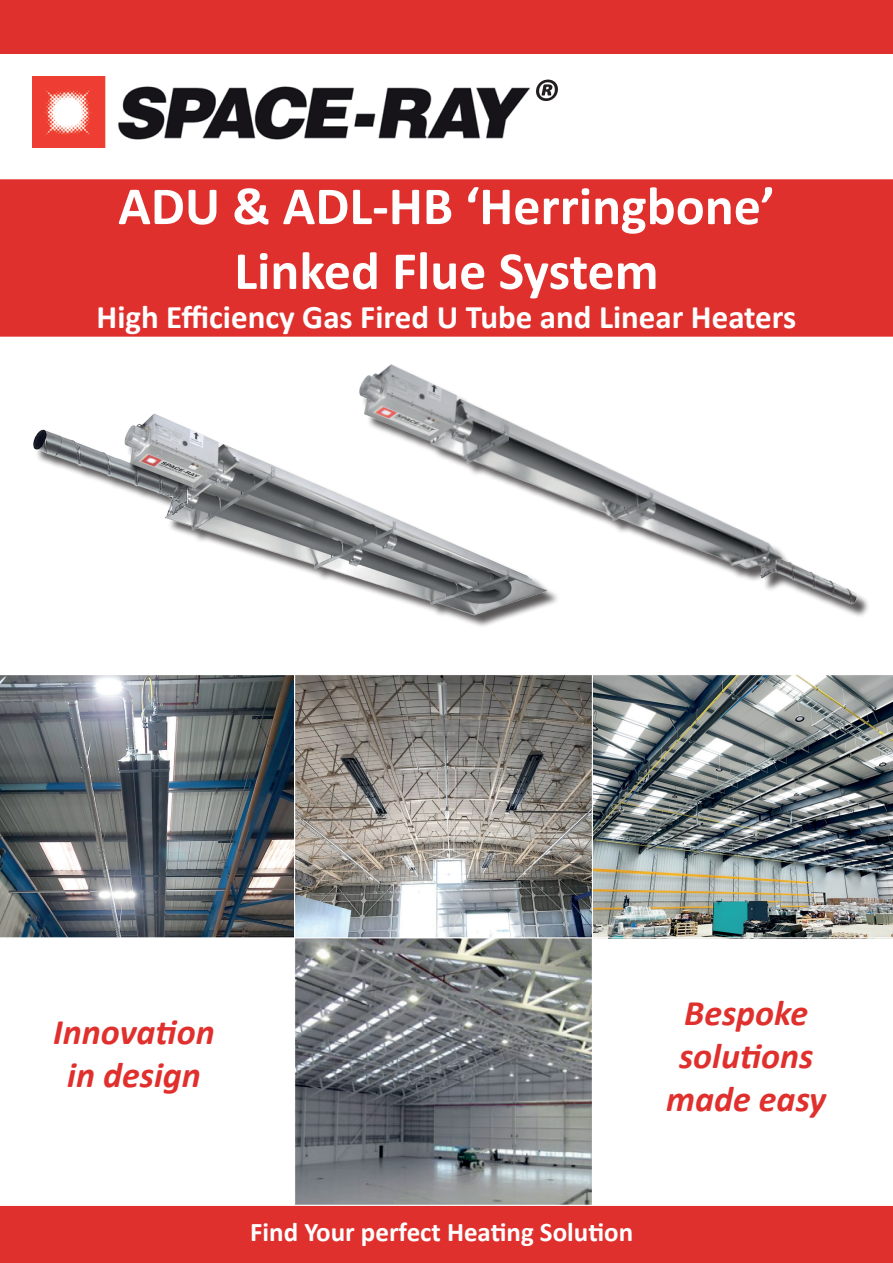
<style>
.page{position:relative;width:893px;height:1263px;background:#fff}
.page>*{position:absolute;margin:0;border:0;box-sizing:border-box;transform-origin:0 0}
.t1{font:700 54px/64.8px "Calibri";color:#fff;text-align:center}
.t2{font:italic 700 54px "Calibri";color:#231f20}
.t3{font:italic 700 36px/43.2px "Calibri";color:#e0302d;text-align:center}
.t4{font:700 33px "Calibri";color:#fff}
.t5{font:700 27px "Calibri";color:#fff}
</style>
<div class="page">
<img style="left:0;top:675px;width:294px;height:262px">
<img style="left:295px;top:675px;width:297px;height:530px">
<img style="left:593px;top:675px;width:300px;height:264px">
<div style="left:0;top:0;width:893px;height:54px;background:#e0302d"></div>
<div style="left:0;top:1206px;width:893px;height:57px;background:#e0302d"></div>
<img style="left:32px;top:77px;width:498px;height:71px">
<div style="left:0;top:179px;width:893px;height:158px;background:#e0302d"></div>
<hr style="left:0;top:937px;width:893px;height:1px;background:#fff">
<img style="left:33px;top:413px;width:303px;height:168px">
<img style="left:336px;top:364px;width:532px;height:262px">
<h1 class="t2" style="left:530px;top:61px;width:29px">®</h1>
<h1 class="t1" style="left:118px;top:173px;width:658px">ADU &amp; ADL-HB ‘Herringbone’<br>Linked Flue System</h1>
<p class="t4" style="left:97px;top:294px;width:701px">High Efficiency Gas Fired U Tube and Linear Heaters</p>
<p class="t3" style="left:53px;top:1009px;width:163px">Innovation in design</p>
<p class="t3" style="left:666px;top:990px;width:162px">Bespoke solutions made easy</p>
<p class="t5" style="left:250px;top:1213px;width:384px">Find Your perfect Heating Solution</p>
</div>
